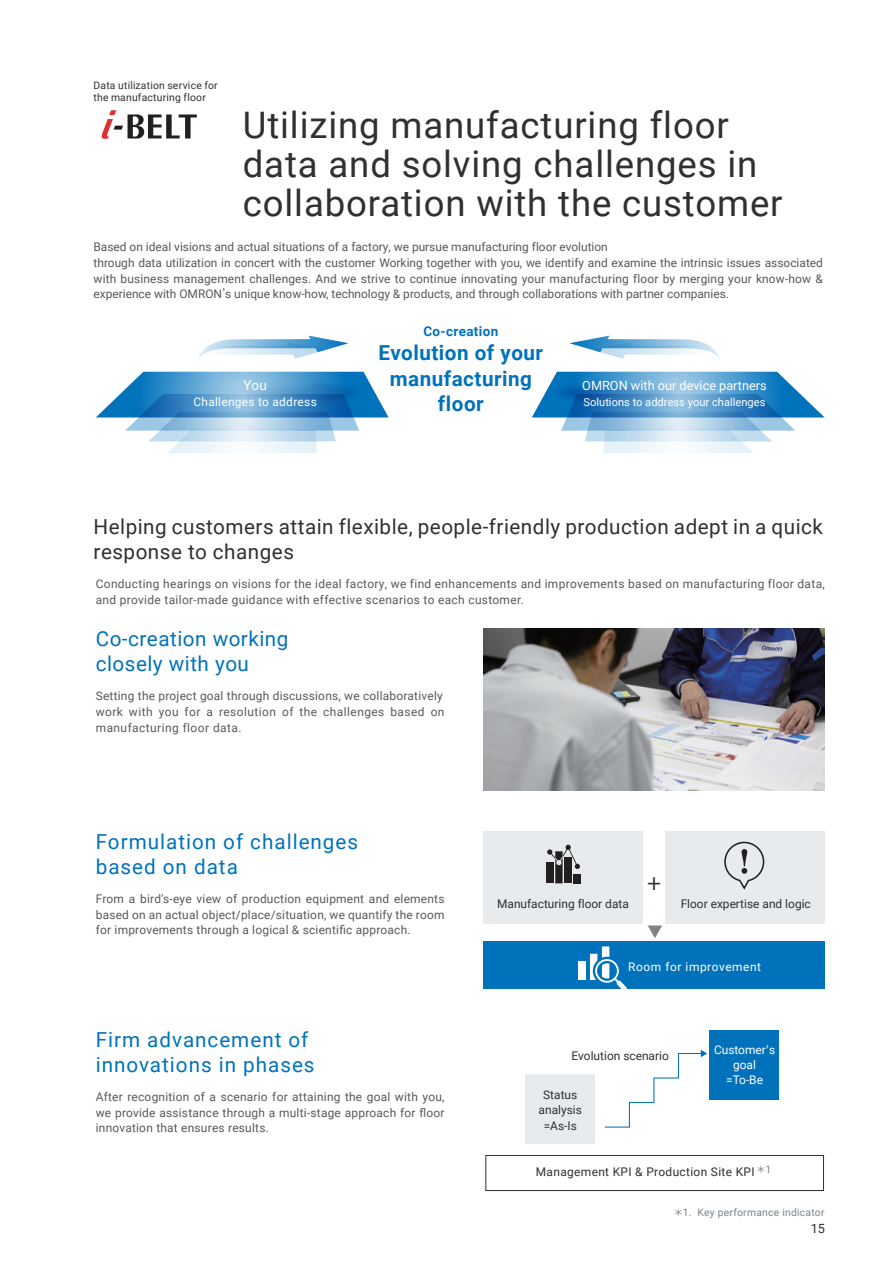
<style>
.page{position:relative;width:893px;height:1263px;background:#fff}
.page>*{position:absolute;margin:0;border:0;box-sizing:border-box;transform-origin:0 0}
.t1{font:36.6px/39px "Roboto";letter-spacing:.025em;color:#312f30}
.t2{font:25.5px "Source Han Sans";color:#312f30}
.t3{font:20.7px/25.5px "Roboto";letter-spacing:.025em;color:#312f30}
.t4{font:20.7px/25.5px "Roboto";letter-spacing:.045em;color:#0072bc}
.t5{font:700 20.7px/25.5px "Roboto";letter-spacing:.025em;color:#0072bc;text-align:center}
.t6{font:20.7px/25.5px "Roboto";letter-spacing:.025em;color:#0072bc}
.t7{font:700 13.5px "Roboto";letter-spacing:.025em;color:#0072bc}
.t8{font:13.5px "Roboto";color:#fff}
.t9{font:12.75px "Roboto";color:#fff}
.t10{font:12.75px "Roboto";color:#312f30}
.t11{font:11.85px/15.8px "Roboto";letter-spacing:.015em;color:#57585a}
.t12{font:11.85px/15.8px "Roboto";letter-spacing:.035em;color:#57585a}
.t13{font:11.85px/15.8px "Roboto";color:#312f30;text-align:center}
.t14{font:11.85px "Roboto";letter-spacing:.03em;color:#312f30}
.t15{font:11.85px/15px "Roboto";color:#fff;text-align:center}
.t16{font:11.85px "Roboto";letter-spacing:.025em;color:#fff}
.t17{font:11.85px "Roboto";letter-spacing:.045em;color:#fff}
.t18{font:11.1px "Roboto";color:#fff}
.t19{font:10.35px/12px "Roboto";letter-spacing:.02em;color:#312f30}
.t20{font:10.35px "Roboto";letter-spacing:.025em;color:#7b848a}
.s1{font-family:"Source Han Sans";font-size:11.25px}
.s2{font-family:"Source Han Sans";font-size:9.75px}
</style>
<div class="page">
<svg style="left:102px;top:110px;width:95px;height:29px"></svg>
<svg style="left:603px;top:372px;width:221px;height:81px"></svg>
<img style="left:532px;top:371px;width:218px;height:72px">
<svg style="left:96px;top:372px;width:221px;height:81px"></svg>
<img style="left:168px;top:371px;width:221px;height:72px">
<svg style="left:569px;top:336px;width:151px;height:23px"></svg>
<svg style="left:198px;top:336px;width:151px;height:23px"></svg>
<img style="left:484px;top:628px;width:341px;height:163px">
<div style="left:486px;top:1155px;width:338px;height:36px;border:1px solid #312f30"></div>
<div style="left:709px;top:1030px;width:70px;height:69px;background:#0072bc"></div>
<div style="left:526px;top:1074px;width:69px;height:70px;background:#e7ebed"></div>
<svg style="left:604px;top:1050px;width:103px;height:78px"></svg>
<div style="left:484px;top:831px;width:341px;height:92px;background:#e7ebed"></div>
<div style="left:484px;top:941px;width:341px;height:47px;background:#0072bc"></div>
<div style="left:644px;top:826px;width:21px;height:102px;background:#fff"></div>
<svg style="left:648px;top:925px;width:14px;height:13px"></svg>
<div style="left:546px;top:862px;width:7px;height:21px;background:#231f20"></div>
<div style="left:574px;top:874px;width:7px;height:9px;background:#231f20"></div>
<svg style="left:547px;top:845px;width:33px;height:38px"></svg>
<svg style="left:724px;top:841px;width:41px;height:49px"></svg>
<div style="left:578px;top:961px;width:7px;height:19px;background:#fff"></div>
<svg style="left:590px;top:946px;width:37px;height:42px"></svg>
<p class="t19" style="left:94px;top:79px;width:126px">Data utilization service for the manufacturing floor</p>
<h1 class="t1" style="left:243px;top:104px;width:541px">Utilizing manufacturing floor data and solving challenges in collaboration with the customer</h1>
<p class="t11" style="left:94px;top:239px;width:731px">Based on ideal visions and actual situations of a factory, we pursue manufacturing floor evolution<br>through data utilization in concert with the customer Working together with you, we identify and examine the intrinsic issues associated with business management challenges. And we strive to continue innovating your manufacturing floor by merging your know-how &amp; experience with OMRON<span class="s1">’</span>s unique know-how, technology &amp; products, and through collaborations with partner companies.</p>
<p class="t8" style="left:243px;top:376px;width:25px">You</p>
<p class="t16" style="left:193px;top:394px;width:125px">Challenges to address</p>
<p class="t7" style="left:423px;top:322px;width:76px">Co-creation</p>
<h3 class="t5" style="left:379px;top:339px;width:166px">Evolution of your manufacturing floor</h3>
<p class="t9" style="left:582px;top:376px;width:186px">OMRON with our device partners</p>
<p class="t18" style="left:584px;top:394px;width:183px">Solutions to address your challenges</p>
<h3 class="t3" style="left:94px;top:513px;width:731px">Helping customers attain flexible, people-friendly production adept in a quick response to changes</h3>
<p class="t11" style="left:96px;top:576px;width:730px">Conducting hearings on visions for the ideal factory, we find enhancements and improvements based on manufacturing floor data, and provide tailor-made guidance with effective scenarios to each customer.</p>
<h3 class="t6" style="left:96px;top:625px;width:194px">Co-creation working closely with you</h3>
<p class="t12" style="left:96px;top:687px;width:350px">Setting the project goal through discussions, we collaboratively work with you for a resolution of the challenges based on manufacturing floor data.</p>
<h3 class="t4" style="left:96px;top:828px;width:264px">Formulation of challenges based on data</h3>
<p class="t11" style="left:96px;top:890px;width:350px;text-align:justify">From a bird's-eye view of production equipment and elements based on an actual object/place/situation, we quantify the room for improvements through a logical &amp; scientific approach.</p>
<h3 class="t4" style="left:96px;top:1026px;width:220px">Firm advancement of innovations in phases</h3>
<p class="t11" style="left:96px;top:1088px;width:350px;text-align:justify">After recognition of a scenario for attaining the goal with you, we provide assistance through a multi-stage approach for floor innovation that ensures results.</p>
<p class="t13" style="left:497px;top:896px;width:133px">Manufacturing floor data</p>
<h2 class="t2" style="left:647px;top:869px;width:15px">+</h2>
<p class="t13" style="left:681px;top:896px;width:132px">Floor expertise and logic</p>
<p class="t17" style="left:628px;top:958px;width:134px">Room for improvement</p>
<p class="t13" style="left:572px;top:1047px;width:99px">Evolution scenario</p>
<p class="t13" style="left:539px;top:1086px;width:45px">Status analysis =As-Is</p>
<p class="t15" style="left:714px;top:1042px;width:63px">Customer<span class="s1">’</span>s goal =To-Be</p>
<p class="t14" style="left:536px;top:1164px;width:237px">Management KPI &amp; Production Site KPI<sup>＊</sup><sup>1</sup></p>
<p class="t20" style="left:674px;top:1205px;width:152px"><span class="s2">＊</span>1. Key performance indicator</p>
<p class="t10" style="left:811px;top:1219px;width:16px">15</p>
</div>
